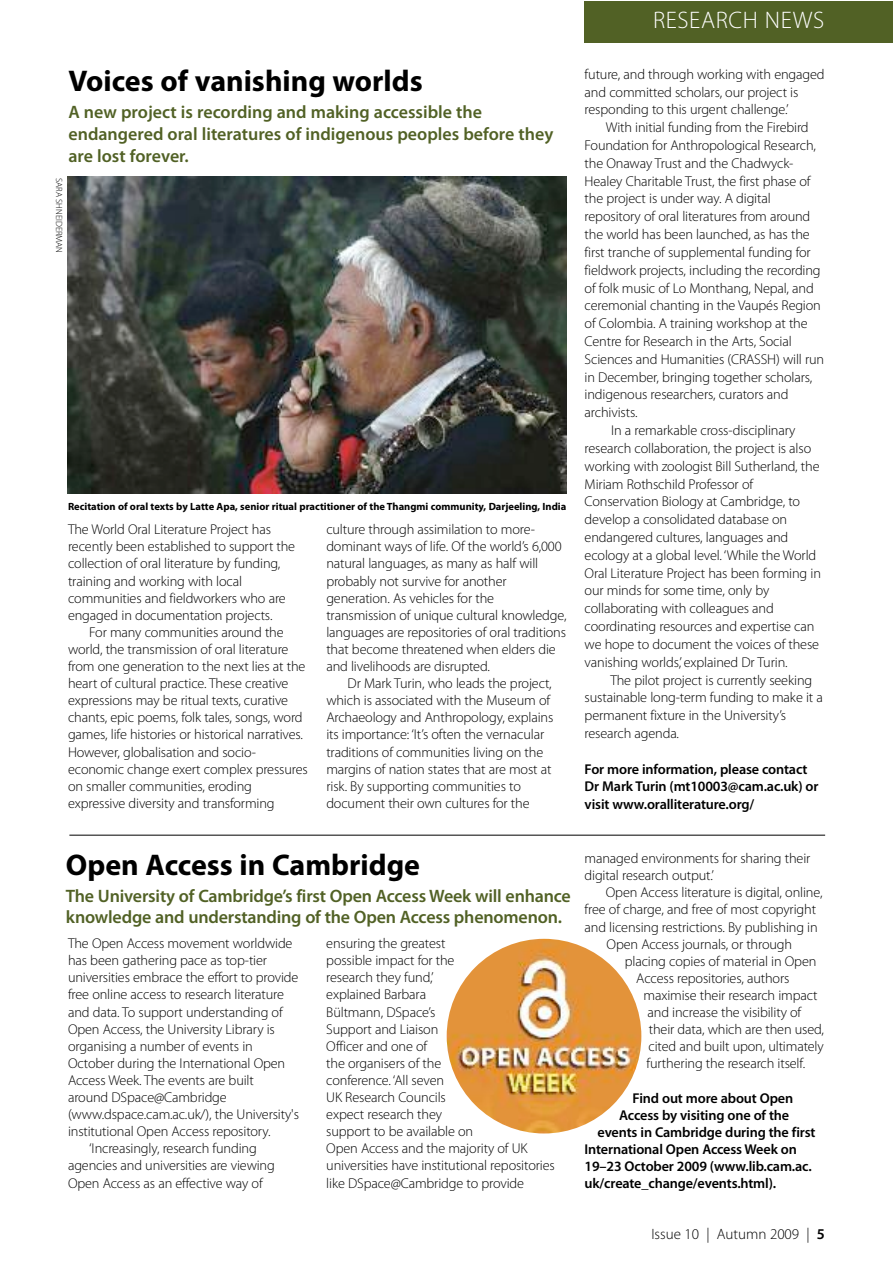
<style>
.page{position:relative;width:893px;height:1263px;background:#fff}
.page>*{position:absolute;margin:0;border:0;box-sizing:border-box;transform-origin:0 0}
.t1{font:700 30px "Myriad Pro";color:#000}
.t2{font:300 24px "Myriad Pro";letter-spacing:.025em;color:#fff}
.t3{font:600 18px/21.6px "Myriad Pro";letter-spacing:-.01em;color:#516125}
.t4{font:300 15px "Myriad Pro";color:#000}
.t5{font:300 14.25px/17.1px "Myriad Pro";letter-spacing:-.01em;color:#000}
.t6{font:600 14.25px/17.9px "Myriad Pro";letter-spacing:-.01em;color:#000}
.t7{font:700 10.5px "Myriad Pro";color:#000}
.t8{font:300 9px "Myriad Pro";color:#000}
.s1{font-weight:600}
</style>
<div class="page">
<div style="left:584px;top:1px;width:308px;height:42px;background:#516125"></div>
<img style="left:68px;top:176px;width:499px;height:317px">
<hr style="left:69px;top:835px;width:756px;height:1px;background:#000">
<img style="left:447px;top:939px;width:194px;height:194px">
<h1 class="t1" style="left:68px;top:64px;width:356px">Voices of vanishing worlds</h1>
<p class="t3" style="left:68px;top:102px;width:486px">A new project is recording and making accessible the endangered oral literatures of indigenous peoples before they are lost forever.</p>
<p class="t8" style="left:64px;top:178px;width:77px;rotate:90deg">SARA SHNEIDERMAN</p>
<p class="t7" style="left:68px;top:501px;width:500px">Recitation of oral texts by Latte Apa, senior ritual practitioner of the Thangmi community, Darjeeling, India</p>
<p class="t5" style="left:68px;top:521px;width:229px">The World Oral Literature Project has recently been established to support the collection of oral literature by funding, training and working with local communities and fieldworkers who are engaged in documentation projects.</p>
<p class="t5" style="left:68px;top:624px;width:241px;text-indent:21px">For many communities around the world, the transmission of oral literature from one generation to the next lies at the heart of cultural practice. These creative expressions may be ritual texts, curative chants, epic poems, folk tales, songs, word games, life histories or historical narratives.<br>However, globalisation and socio&shy;economic change exert complex pressures on smaller communities, eroding expressive diversity and transforming</p>
<p class="t5" style="left:326px;top:521px;width:242px">culture through assimilation to more&shy;dominant ways of life. Of the world’s 6,000 natural languages, as many as half will probably not survive for another generation. As vehicles for the transmission of unique cultural knowledge, languages are repositories of oral traditions that become threatened when elders die and livelihoods are disrupted.</p>
<p class="t5" style="left:326px;top:675px;width:228px;text-indent:21px">Dr Mark Turin, who leads the project, which is associated with the Museum of Archaeology and Anthropology, explains its importance: ‘It’s often the vernacular traditions of communities living on the margins of nation states that are most at risk. By supporting communities to document their own cultures for the</p>
<h2 class="t2" style="left:653px;top:6px;width:173px">RESEARCH NEWS</h2>
<p class="t5" style="left:585px;top:65px;width:242px;line-height:17.9px">future, and through working with engaged and committed scholars, our project is responding to this urgent challenge.’</p>
<p class="t5" style="left:606px;top:119px;width:204px">With initial funding from the Firebird</p>
<p class="t5" style="left:585px;top:137px;width:233px">Foundation for Anthropological Research,</p>
<p class="t5" style="left:585px;top:155px;width:210px">the Onaway Trust and the Chadwyck-</p>
<p class="t5" style="left:585px;top:173px;width:228px">Healey Charitable Trust, the first phase of</p>
<p class="t5" style="left:585px;top:190px;width:188px">the project is under way. A digital</p>
<p class="t5" style="left:585px;top:208px;width:227px">repository of oral literatures from around</p>
<p class="t5" style="left:585px;top:226px;width:227px">the world has been launched, as has the</p>
<p class="t5" style="left:585px;top:244px;width:228px">first tranche of supplemental funding for</p>
<p class="t5" style="left:585px;top:262px;width:238px">fieldwork projects, including the recording</p>
<p class="t5" style="left:585px;top:279px;width:231px">of folk music of Lo Monthang, Nepal, and</p>
<p class="t5" style="left:585px;top:297px;width:238px">ceremonial chanting in the Vaupés Region</p>
<p class="t5" style="left:585px;top:315px;width:225px">of Colombia. A training workshop at the</p>
<p class="t5" style="left:585px;top:333px;width:209px">Centre for Research in the Arts, Social</p>
<p class="t5" style="left:585px;top:351px;width:241px">Sciences and Humanities (CRASSH) will run</p>
<p class="t5" style="left:585px;top:369px;width:229px">in December, bringing together scholars,</p>
<p class="t5" style="left:585px;top:386px;width:205px">indigenous researchers, curators and</p>
<p class="t5" style="left:585px;top:404px;width:54px">archivists.</p>
<p class="t5" style="left:611px;top:422px;width:186px">In a remarkable cross-disciplinary</p>
<p class="t5" style="left:585px;top:440px;width:228px">research collaboration, the project is also</p>
<p class="t5" style="left:585px;top:458px;width:236px">working with zoologist Bill Sutherland, the</p>
<p class="t5" style="left:585px;top:475px;width:170px">Miriam Rothschild Professor of</p>
<p class="t5" style="left:585px;top:493px;width:217px">Conservation Biology at Cambridge, to</p>
<p class="t5" style="left:585px;top:511px;width:204px">develop a consolidated database on</p>
<p class="t5" style="left:585px;top:529px;width:205px">endangered cultures, languages and</p>
<p class="t5" style="left:585px;top:547px;width:233px">ecology at a global level. ‘While the World</p>
<p class="t5" style="left:585px;top:564px;width:238px">Oral Literature Project has been forming in</p>
<p class="t5" style="left:585px;top:582px;width:186px">our minds for some time, only by</p>
<p class="t5" style="left:585px;top:600px;width:191px">collaborating with colleagues and</p>
<p class="t5" style="left:585px;top:618px;width:231px">coordinating resources and expertise can</p>
<p class="t5" style="left:585px;top:636px;width:236px">we hope to document the voices of these</p>
<p class="t5" style="left:585px;top:654px;width:205px">vanishing worlds,’ explained Dr Turin.</p>
<p class="t5" style="left:610px;top:671px;width:203px">The pilot project is currently seeking</p>
<p class="t5" style="left:585px;top:689px;width:240px">sustainable long-term funding to make it a</p>
<p class="t5" style="left:585px;top:707px;width:203px">permanent fixture in the University’s</p>
<p class="t5" style="left:585px;top:725px;width:96px">research agenda.</p>
<p class="t6" style="left:585px;top:760px;width:235px">For more information, please contact<br>Dr Mark Turin (mt10003@cam.ac.uk) or visit www.oralliterature.org/</p>
<h1 class="t1" style="left:66px;top:848px;width:356px">Open Access in Cambridge</h1>
<p class="t3" style="left:66px;top:885px;width:507px">The University of Cambridge’s first Open Access Week will enhance knowledge and understanding of the Open Access phenomenon.</p>
<p class="t5" style="left:68px;top:935px;width:226px">The Open Access movement worldwide</p>
<p class="t5" style="left:68px;top:952px;width:201px">has been gathering pace as top-tier</p>
<p class="t5" style="left:68px;top:969px;width:232px">universities embrace the effort to provide</p>
<p class="t5" style="left:68px;top:986px;width:218px">free online access to research literature</p>
<p class="t5" style="left:68px;top:1003px;width:216px">and data. To support understanding of</p>
<p class="t5" style="left:68px;top:1020px;width:208px">Open Access, the University Library is</p>
<p class="t5" style="left:68px;top:1038px;width:186px">organising a number of events in</p>
<p class="t5" style="left:68px;top:1055px;width:219px">October during the International Open</p>
<p class="t5" style="left:68px;top:1072px;width:187px">Access Week. The events are built</p>
<p class="t5" style="left:68px;top:1089px;width:160px">around DSpace@Cambridge</p>
<p class="t5" style="left:68px;top:1106px;width:232px">(www.dspace.cam.ac.uk/), the University's</p>
<p class="t5" style="left:68px;top:1123px;width:204px">institutional Open Access repository.</p>
<p class="t5" style="left:89px;top:1140px;width:169px">‘Increasingly, research funding</p>
<p class="t5" style="left:68px;top:1157px;width:208px">agencies and universities are viewing</p>
<p class="t5" style="left:68px;top:1174px;width:196px">Open Access as an effective way of</p>
<p class="t5" style="left:326px;top:935px;width:230px">ensuring the greatest<br>possible impact for the<br>research they fund,’<br>explained Barbara<br>Bültmann, DSpace’s<br>Support and Liaison<br>Officer and one of<br>the organisers of the<br>conference. ‘All seven<br>UK Research Councils<br>expect research they<br>support to be available on<br>Open Access and the majority of UK universities have institutional repositories like DSpace@Cambridge to provide</p>
<p class="t5" style="left:585px;top:850px;width:227px">managed environments for sharing their digital research output.’</p>
<p class="t5" style="left:606px;top:884px;width:218px">Open Access literature is digital, online,</p>
<p class="t5" style="left:585px;top:901px;width:233px">free of charge, and free of most copyright</p>
<p class="t5" style="left:585px;top:918px;width:235px">and licensing restrictions. By publishing in</p>
<p class="t5" style="left:607px;top:936px;width:187px">Open Access journals, or through</p>
<p class="t5" style="left:625px;top:953px;width:193px">placing copies of material in Open</p>
<p class="t5" style="left:636px;top:970px;width:155px">Access repositories, authors</p>
<p class="t5" style="left:643px;top:987px;width:176px">maximise their research impact</p>
<p class="t5" style="left:647px;top:1004px;width:155px">and increase the visibility of</p>
<p class="t5" style="left:649px;top:1021px;width:177px">their data, which are then used,</p>
<p class="t5" style="left:649px;top:1038px;width:177px">cited and built upon, ultimately</p>
<p class="t5" style="left:646px;top:1055px;width:160px">furthering the research itself.</p>
<p class="t6" style="left:633px;top:1089px;width:162px">Find out more about Open</p>
<p class="t6" style="left:619px;top:1106px;width:171px">Access by visiting one of the</p>
<p class="t6" style="left:598px;top:1123px;width:219px">events in Cambridge during the first</p>
<p class="t6" style="left:585px;top:1140px;width:214px">International Open Access Week on</p>
<p class="t6" style="left:585px;top:1157px;width:229px">19–23 October 2009 (www.lib.cam.ac.</p>
<p class="t6" style="left:585px;top:1174px;width:193px">uk/create_change/events.html).</p>
<p class="t4" style="left:651px;top:1226px;width:175px">Issue 10 | Autumn 2009 | <span class="s1">5</span></p>
</div>
